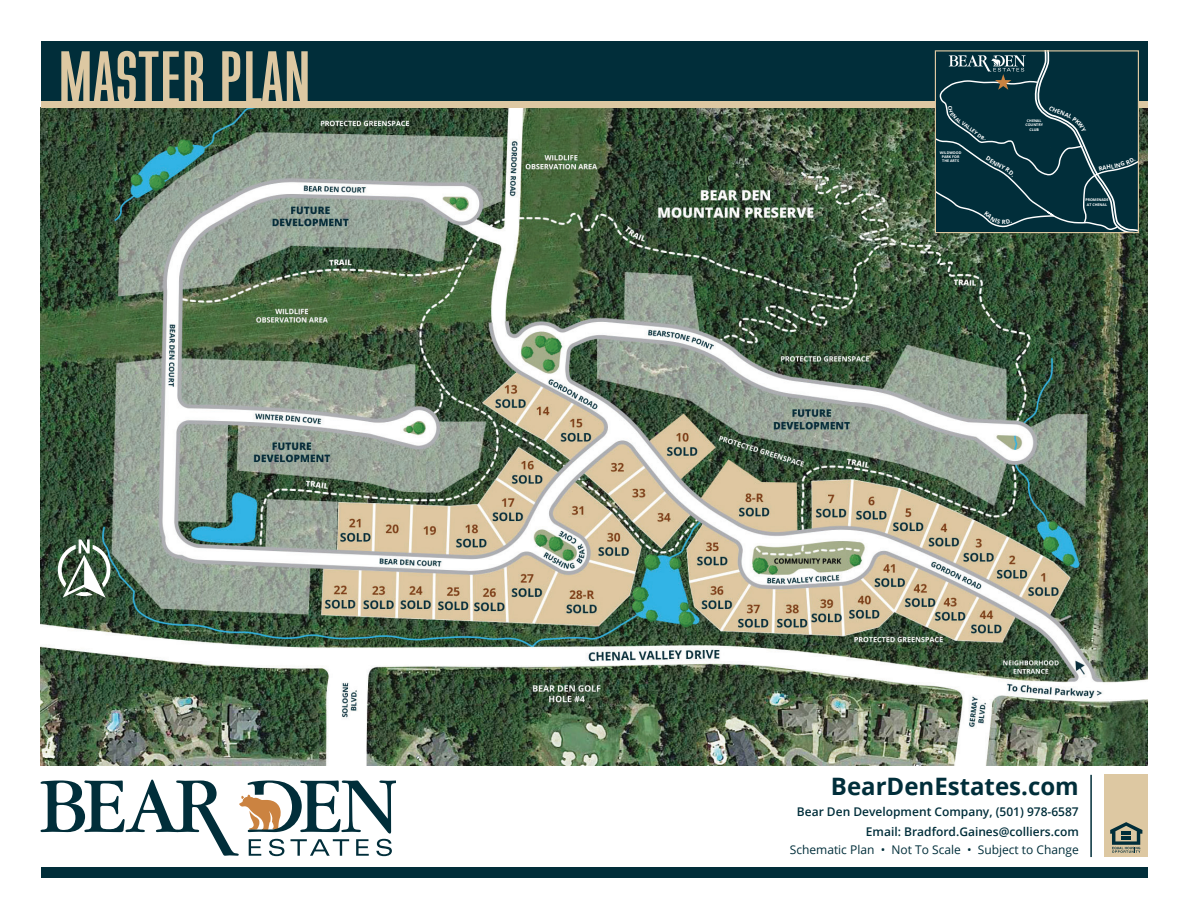
<style>
.page{position:relative;width:1188px;height:918px;background:#fff}
.page>*{position:absolute;margin:0;border:0;box-sizing:border-box;transform-origin:0 0}
.t1{font:500 75px "Directors Gothic 201";color:#ddc8a2}
.t2{font:700 24px "Open Sans";color:#012e3a}
.t3{font:600 12px/19.5px "Open Sans";color:#012e3a;text-align:right}
.t4{font:12px "Open Sans";color:#012e3a}
.t5{font:700 5.85px "Open Sans";color:#fff}
.t6{font:700 3.6px/4.3px "Open Sans";color:#fff;text-align:center}
</style>
<div class="page">
<img style="left:41px;top:107px;width:1107px;height:659px">
<svg style="left:41px;top:780px;width:354px;height:76px"></svg>
<div style="left:41px;top:63px;width:1107px;height:44px;background:#ddc8a2"></div>
<div style="left:41px;top:41px;width:1107px;height:60px;background:#012e3a"></div>
<div style="left:41px;top:867px;width:1107px;height:11px;background:#012e3a"></div>
<svg style="left:58px;top:539px;width:53px;height:59px"></svg>
<hr style="left:1090px;top:775px;width:2px;height:82px;background:#012e3a">
<div style="left:1104px;top:775px;width:44px;height:82px;background:#ddc8a2"></div>
<svg style="left:1110px;top:822px;width:32px;height:31px"></svg>
<hr style="left:1121px;top:831px;width:10px;height:4px;background:#012e3a">
<hr style="left:1121px;top:836px;width:10px;height:4px;background:#012e3a">
<svg style="left:935px;top:51px;width:203px;height:182px"></svg>
<h1 class="t1" style="left:58px;top:37px;width:255px">MASTER PLAN</h1>
<p class="t6" style="left:940px;top:150px;width:23px">WILDWOOD<br>PARK FOR<br>THE ARTS</p>
<p class="t6" style="left:1025px;top:118px;width:19px">CHENAL<br>COUNTRY<br>CLUB</p>
<p class="t5" style="left:1002px;top:218px;width:5px">R</p>
<p class="t6" style="left:1085px;top:198px;width:25px">PROMENADE<br>AT CHENAL</p>
<h2 class="t2" style="left:831px;top:770px;width:249px">BearDenEstates.com</h2>
<p class="t3" style="left:797px;top:802px;width:283px">Bear Den Development Company, (501) 978-6587<br>Email: Bradford.Gaines@colliers.com</p>
<p class="t4" style="left:790px;top:841px;width:291px">Schematic Plan • Not To Scale • Subject to Change</p>
</div>
